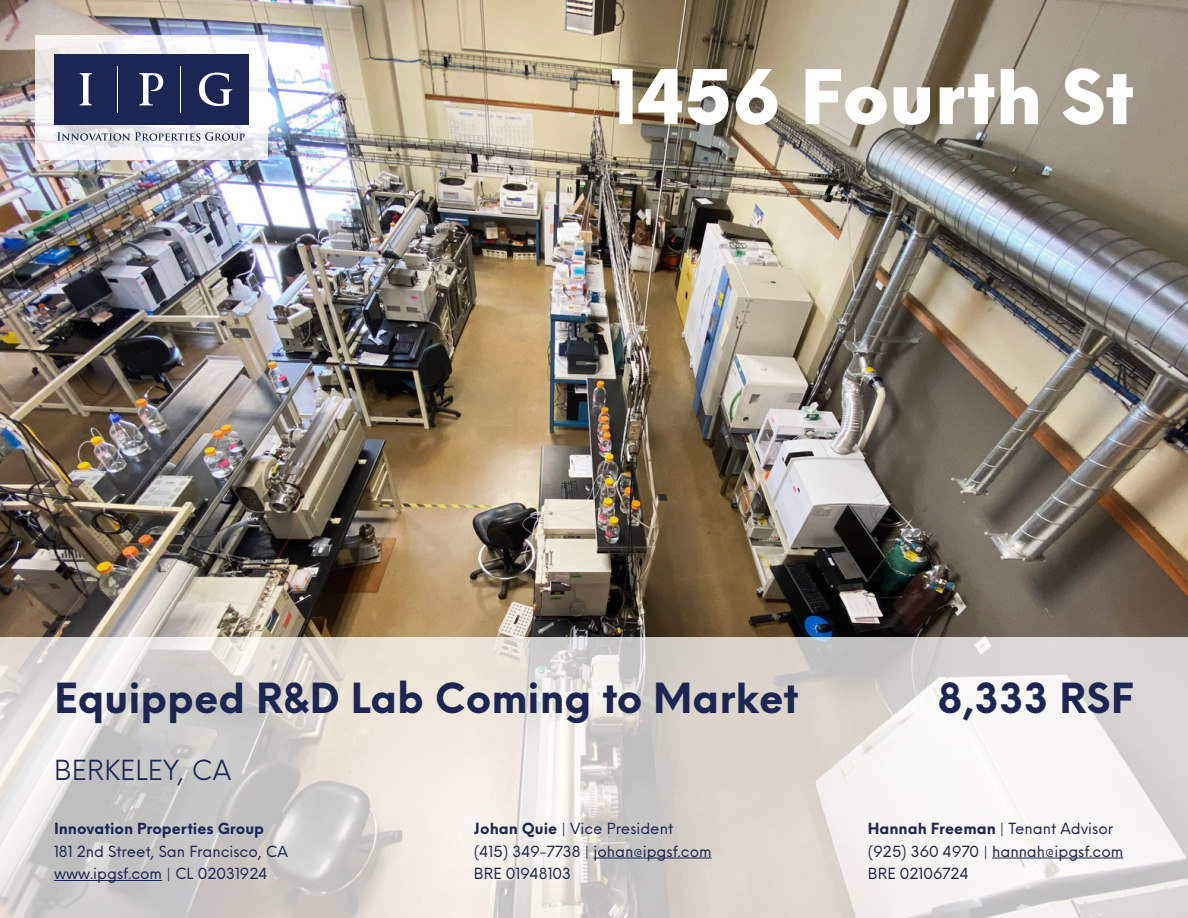
<style>
.page{position:relative;width:1188px;height:918px;background:#fff}
.page>*{position:absolute;margin:0;border:0;box-sizing:border-box;transform-origin:0 0}
.t1{font:900 73.5px "Neue Einstellung";color:#fff}
.t2{font:700 40.5px "Neue Einstellung";color:#1c2652}
.t3{font:700 40.5px "Neue Einstellung";letter-spacing:.005em;color:#1c2654}
.t4{font:27px "Neue Einstellung";letter-spacing:.01em;color:#1c2652}
.t5{font:15px "Neue Einstellung";color:#1c2652}
.t6{font:15px "Neue Einstellung";color:#1c2654}
.t7{font:700 15px "Neue Einstellung";color:#1c2654}
.s1{font-weight:700}
</style>
<div class="page">
<img style="left:0;top:0;width:1188px;height:638px">
<svg style="left:0;top:638px;width:1188px;height:280px"></svg>
<svg style="left:35px;top:35px;width:232px;height:125px"></svg>
<hr style="left:54px;top:880px;width:108px;height:1px;background:#1c2654">
<hr style="left:594px;top:858px;width:118px;height:1px;background:#1c2652">
<hr style="left:992px;top:858px;width:131px;height:1px;background:#1c2652">
<div style="left:54px;top:54px;width:194px;height:71px;background:#1c2654"></div>
<svg style="left:57px;top:132px;width:188px;height:9px"></svg>
<hr style="left:117px;top:66px;width:1px;height:46px;background:#fff">
<hr style="left:180px;top:66px;width:1px;height:46px;background:#fff">
<svg style="left:79px;top:73px;width:13px;height:32px"></svg>
<svg style="left:199px;top:73px;width:34px;height:33px"></svg>
<svg style="left:139px;top:73px;width:24px;height:32px"></svg>
<p class="t1" style="left:609px;top:29px;width:526px">1456 Fourth St</p>
<p class="t2" style="left:54px;top:661px;width:746px">Equipped R&amp;D Lab Coming to Market</p>
<p class="t4" style="left:54px;top:746px;width:179px">BERKELEY, CA</p>
<p class="t7" style="left:54px;top:815px;width:212px">Innovation Properties Group</p>
<p class="t6" style="left:54px;top:838px;width:236px">181 2nd Street, San Francisco, CA</p>
<p class="t6" style="left:54px;top:860px;width:215px">www.ipgsf.com | CL 02031924</p>
<p class="t5" style="left:474px;top:815px;width:201px"><span class="s1">Johan Quie</span> | Vice President</p>
<p class="t5" style="left:474px;top:838px;width:239px">(415) 349-7738 | johan@ipgsf.com</p>
<p class="t5" style="left:474px;top:860px;width:99px">BRE 01948103</p>
<p class="t3" style="left:938px;top:661px;width:197px">8,333 RSF</p>
<p class="t5" style="left:868px;top:815px;width:247px"><span class="s1">Hannah Freeman</span> | Tenant Advisor</p>
<p class="t5" style="left:868px;top:838px;width:257px">(925) 360 4970 | hannah@ipgsf.com</p>
<p class="t5" style="left:868px;top:860px;width:102px">BRE 02106724</p>
</div>
